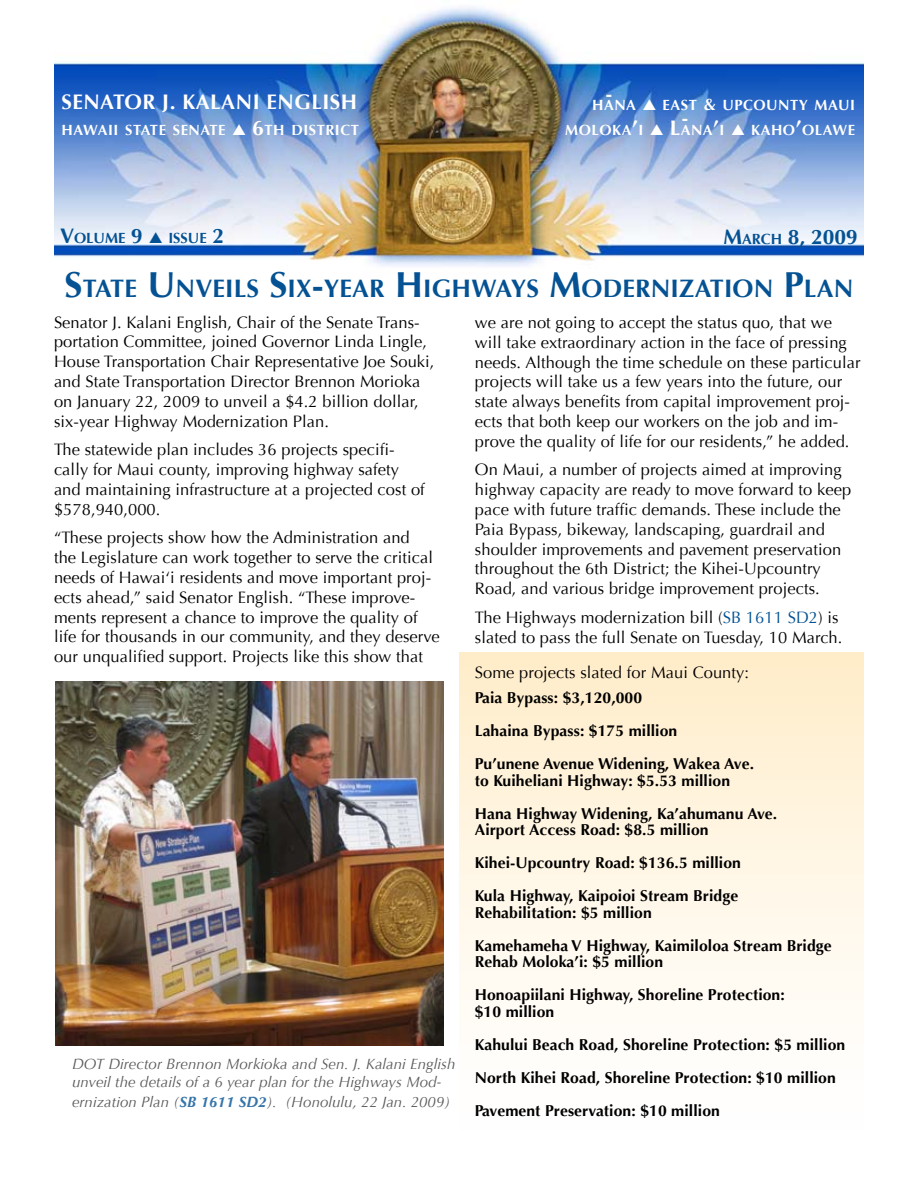
<style>
.page{position:relative;width:918px;height:1188px;background:#fff}
.page>*{position:absolute;margin:0;border:0;box-sizing:border-box;transform-origin:0 0}
.t1{font:700 25.2px "Optima";letter-spacing:.005em;color:#045293}
.t2{font:700 21px "Optima";letter-spacing:.025em;color:#fff}
.t3{font:700 21px "Optima";color:#045293}
.t4{font:16.5px/19.8px "Optima";letter-spacing:.005em;color:#000}
.t5{font:700 15.75px/33px "Optima";letter-spacing:.005em;color:#000}
.t6{font:italic 15px/18px "Optima";letter-spacing:.005em;color:#58595b}
.t7{font:900 15px "Optima";color:#fff}
.t8{font:700 14.7px/25.2px "Optima";letter-spacing:.035em;color:#fff;text-align:right}
.t9{font:700 14.7px "Optima";color:#045293}
.s1{font-family:"Monotype Sorts";font-weight:400;font-size:15px}
.s2{font-size:21px}
.s3{font-size:16.5px}
.s4{font-size:14.7px}
.s5{font-size:36px}
.s6{font-weight:700;color:#3675a9}
.s7{color:#045293}
</style>
<div class="page">
<img style="left:54px;top:7px;width:810px;height:259px">
<div style="left:459px;top:652px;width:405px;height:479px;background:linear-gradient(to bottom,#ffedcb,#fff)"></div>
<img style="left:56px;top:681px;width:388px;height:365px">
<p class="t2" style="left:62px;top:90px;width:297px">Senator J. Kalani English</p>
<p class="t8" style="left:62px;top:117px;width:299px">HAWAII STATE SENATE <span class="s1">S</span> <span class="s2">6</span>TH DISTRICT</p>
<p class="t7" style="left:606px;top:85px;width:8px">-</p>
<p class="t8" style="left:565px;top:92px;width:291px">HANA <span class="s1">S</span> EAST <span class="s3">&amp;</span> UPCOUNTY MAUI<br>MOLOKA<span class="s2">’</span>I <span class="s1">S</span> <span class="s2">L</span>ANA<span class="s2">’</span>I <span class="s1">S</span> KAHO<span class="s2">’</span>OLAWE</p>
<p class="t7" style="left:682px;top:110px;width:8px">-</p>
<p class="t9" style="left:60px;top:230px;width:166px"><span class="s2">V</span>OLUME <span class="s2">9</span> <span class="s1">S</span> ISSUE <span class="s2">2</span></p>
<p class="t3" style="left:723px;top:224px;width:136px">M<span class="s4">ARCH</span> 8, 2009</p>
<h1 class="t1" style="left:65px;top:274px;width:790px"><span class="s5">S</span>TATE <span class="s5">U</span> NVEILS <span class="s5">S</span>IX<span class="s5">-</span>YEAR <span class="s5">H</span> IGHWAYS <span class="s5">M</span>ODERNIZATION <span class="s5">P</span>LAN</h1>
<p class="t4" style="left:54px;top:312px;width:382px">Senator J. Kalani English, Chair of the Senate Trans&shy;portation Committee, joined Governor Linda Lingle, House Transportation Chair Representative Joe Souki, and State Transportation Director Brennon Morioka on January 22, 2009 to unveil a $4.2 billion dollar, six-year Highway Modernization Plan.</p>
<p class="t4" style="left:54px;top:440px;width:372px">The statewide plan includes 36 projects specifi&shy;cally for Maui county, improving highway safety and maintaining infrastructure at a projected cost of $578,940,000.</p>
<p class="t4" style="left:54px;top:528px;width:387px">“These projects show how the Administration and<br>the Legislature can work together to serve the critical needs of Hawai‘i residents and move important proj&shy;ects ahead,” said Senator English. “These improve&shy;ments represent a chance to improve the quality of life for thousands in our community, and they deserve our unqualified support. Projects like this show that</p>
<p class="t6" style="left:72px;top:1055px;width:385px">DOT Director Brennon Morkioka and Sen. J. Kalani English unveil the details of a 6 year plan for the Highways Mod-</p>
<p class="t6" style="left:72px;top:1093px;width:380px">ernization Plan (<span class="s6">SB 1611 SD2</span>). (Honolulu, 22 Jan. 2009)</p>
<p class="t4" style="left:475px;top:313px;width:387px">we are not going to accept the status quo, that we will take extraordinary action in the face of pressing needs. Although the time schedule on these particular projects will take us a few years into the future, our state always benefits from capital improvement proj&shy;ects that both keep our workers on the job and im&shy;prove the quality of life for our residents,” he added.</p>
<p class="t4" style="left:475px;top:460px;width:378px">On Maui, a number of projects aimed at improving highway capacity are ready to move forward to keep pace with future traffic demands. These include the Paia Bypass, bikeway, landscaping, guardrail and shoulder improvements and pavement preservation throughout the 6th District; the Kihei-Upcountry Road, and various bridge improvement projects.</p>
<p class="t4" style="left:475px;top:608px;width:369px">The Highways modernization bill (<span class="s7">SB 1611 SD2</span>) is slated to pass the full Senate on Tuesday, 10 March.</p>
<p class="t4" style="left:475px;top:662px;width:276px">Some projects slated for Maui County:</p>
<p class="t5" style="left:475px;top:682px;width:281px">Paia Bypass: $3,120,000<br>Lahaina Bypass: $175 million<br>Pu’unene Avenue Widening, Wakea Ave.</p>
<p class="t5" style="left:475px;top:764px;width:304px">to Kuiheliani H ighway: $5.53 million<br>H ana H ighway Widening, Ka’ahumanu Ave.</p>
<p class="t5" style="left:475px;top:814px;width:268px">Airport Access Road: $8.5 million<br>Kihei-Upcountry Road: $136.5 million<br>Kula H ighway, Kaipoioi Stream Bridge</p>
<p class="t5" style="left:475px;top:896px;width:358px">Rehabilitation: $5 million<br>Kamehameha V H ighway, Kaimiloloa Stream Bridge</p>
<p class="t5" style="left:475px;top:946px;width:312px">Rehab Moloka’i: $5 million<br>Honoapiilani H ighway, Shoreline Protection:</p>
<p class="t5" style="left:475px;top:995px;width:372px">$10 million<br>Kahului Beach Road, Shoreline Protection: $5 million North Kihei Road, Shoreline Protection: $10 million Pavement Preservation: $10 million</p>
</div>
